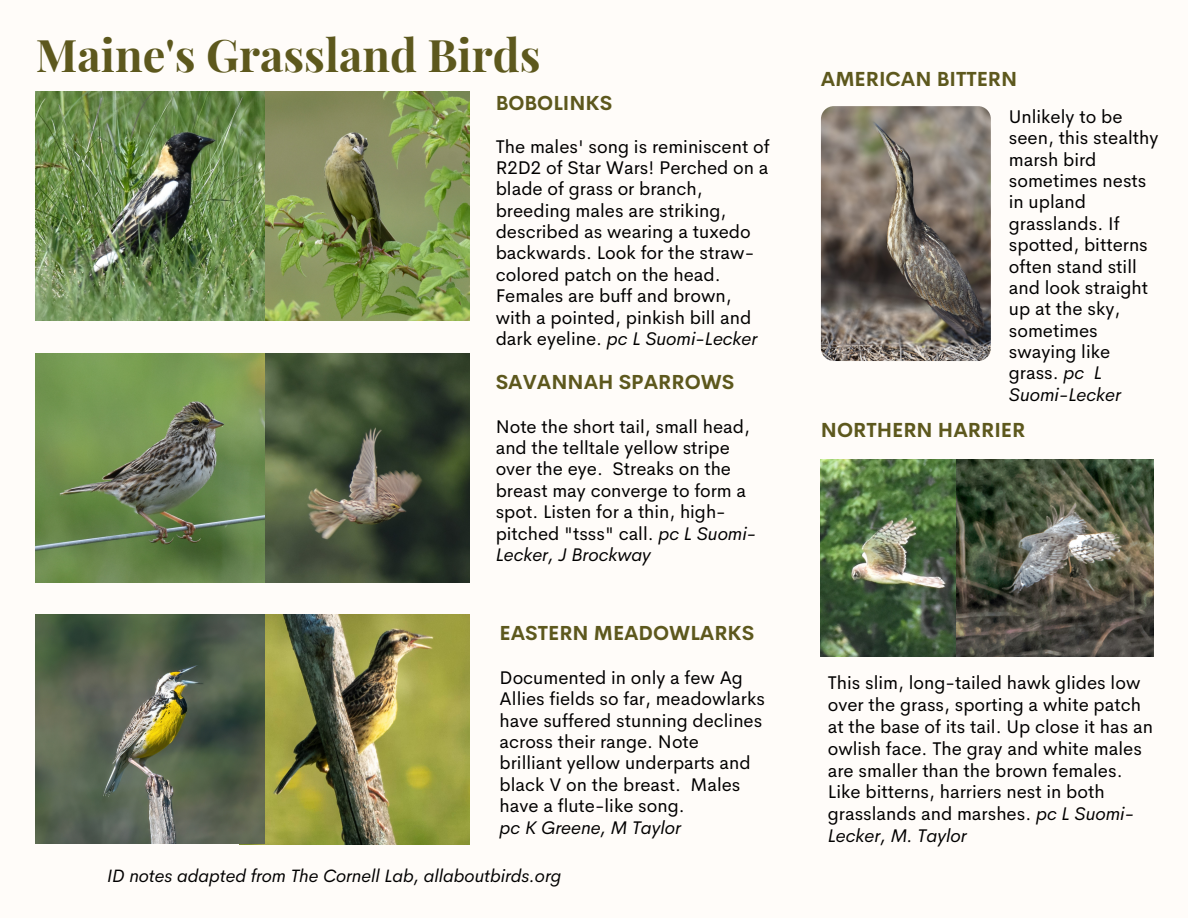
<style>
.page{position:relative;width:1188px;height:918px;background:#fffcf9}
.page>*{position:absolute;margin:0;border:0;box-sizing:border-box;transform-origin:0 0}
.t1{font:700 45px "Playfair Display";color:#5d581d}
.t2{font:700 19.95px "Cerebri Sans";color:#5d581d}
.t3{font:18.45px/21.3px "Cerebri Sans";color:#000}
.t4{font:italic 18.45px "Cerebri Sans";color:#000}
.t5{font:italic 18px "Cerebri Sans";color:#000}
.s1{font-style:italic}
</style>
<div class="page">
<img style="left:239px;top:615px;width:230px;height:230px">
<img style="left:36px;top:615px;width:229px;height:229px">
<img style="left:265px;top:354px;width:204px;height:228px">
<img style="left:36px;top:354px;width:229px;height:228px">
<img style="left:265px;top:92px;width:204px;height:228px">
<img style="left:36px;top:92px;width:229px;height:228px">
<img style="left:821px;top:106px;width:170px;height:255px;border-radius:13px">
<img style="left:821px;top:459px;width:135px;height:198px">
<img style="left:956px;top:459px;width:198px;height:198px">
<p class="t1" style="left:36px;top:24px;width:506px">Maine's Grassland Birds</p>
<p class="t2" style="left:496px;top:90px;width:118px">BOBOLINKS</p>
<p class="t3" style="left:496px;top:135px;width:275px">The males' song is reminiscent of<br>R2D2 of Star Wars! Perched on a blade of grass or branch, breeding males are striking, described as wearing a tuxedo backwards. Look for the straw&shy;colored patch on the head.<br>Females are buff and brown, with a pointed, pinkish bill and dark eyeline. <span class="s1">pc L Suomi-Lecker</span></p>
<p class="t2" style="left:496px;top:369px;width:240px">SAVANNAH SPARROWS</p>
<p class="t3" style="left:496px;top:416px;width:262px">Note the short tail, small head, and the telltale yellow stripe over the eye. Streaks on the breast may converge to form a spot. Listen for a thin, high&shy;pitched "tsss" call. <span class="s1">pc L Suomi-<br>Lecker, J Brockway</span></p>
<p class="t2" style="left:500px;top:620px;width:256px">EASTERN MEADOWLARKS</p>
<p class="t3" style="left:500px;top:667px;width:267px">Documented in only a few Ag<br>Allies fields so far, meadowlarks have suffered stunning declines across their range. Note brilliant yellow underparts and black V on the breast. Males have a flute-like song.</p>
<p class="t4" style="left:500px;top:815px;width:183px">pc K Greene, M Taylor</p>
<p class="t5" style="left:107px;top:864px;width:456px">ID notes adapted from The Cornell Lab, allaboutbirds.org</p>
<p class="t2" style="left:821px;top:66px;width:198px">AMERICAN BITTERN</p>
<p class="t3" style="left:1009px;top:106px;width:151px">Unlikely to be seen, this stealthy marsh bird sometimes nests in upland grasslands. If spotted, bitterns often stand still and look straight up at the sky, sometimes swaying like grass. <span class="s1">pc L<br>Suomi-Lecker</span></p>
<p class="t2" style="left:821px;top:417px;width:206px">NORTHERN HARRIER</p>
<p class="t3" style="left:828px;top:672px;width:327px;line-height:21.8px">This slim, long-tailed hawk glides low over the grass, sporting a white patch at the base of its tail. Up close it has an owlish face. The gray and white males are smaller than the brown females.<br>Like bitterns, harriers nest in both grasslands and marshes. <span class="s1">pc L Suomi-Lecker, M. Taylor</span></p>
</div>
